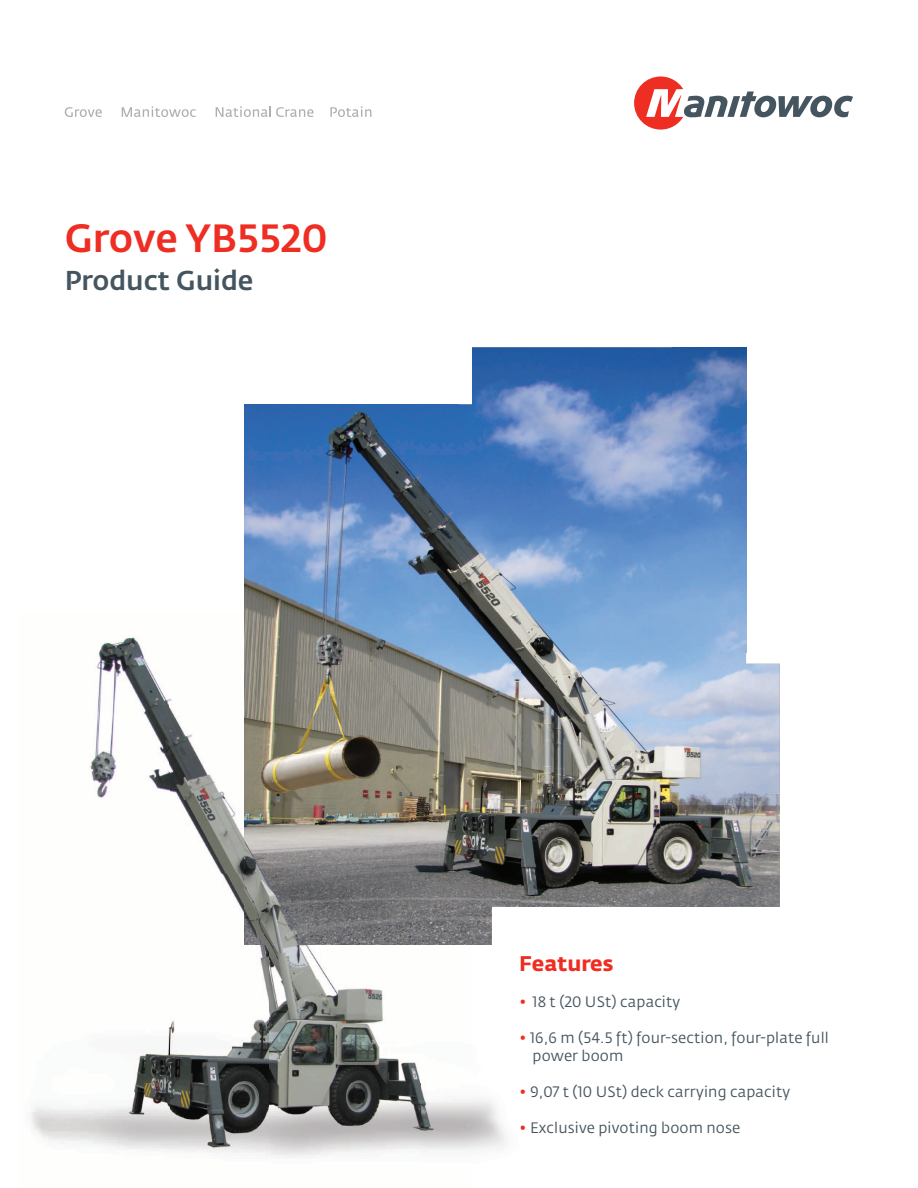
<style>
.page{position:relative;width:918px;height:1188px;background:#fff}
.page>*{position:absolute;margin:0;border:0;box-sizing:border-box;transform-origin:0 0}
.t1{font:500 39px "Fedra Sans Pro";color:#ee2e22}
.t2{font:500 27px "Fedra Sans Pro";color:#45555f}
.t3{font:700 21px "Fedra Sans Pro";color:#ee2e22}
.t4{font:15px/18px "Fedra Sans Pro";letter-spacing:.01em;color:#45555f}
.s1{color:#ee2e22}
</style>
<div class="page">
<svg style="left:65px;top:107px;width:37px;height:10px"></svg>
<svg style="left:122px;top:106px;width:74px;height:11px"></svg>
<svg style="left:216px;top:106px;width:97px;height:11px"></svg>
<svg style="left:330px;top:106px;width:41px;height:11px"></svg>
<svg style="left:634px;top:76px;width:219px;height:54px"></svg>
<img style="left:459px;top:347px;width:287px;height:305px">
<img style="left:244px;top:404px;width:215px;height:208px">
<img style="left:520px;top:652px;width:260px;height:255px">
<img style="left:31px;top:637px;width:139px;height:514px">
<img style="left:170px;top:698px;width:74px;height:176px">
<img style="left:170px;top:874px;width:100px;height:282px">
<img style="left:270px;top:945px;width:201px;height:218px">
<img style="left:244px;top:612px;width:276px;height:333px">
<h1 class="t1" style="left:65px;top:214px;width:264px">Grove YB5520</h1>
<h2 class="t2" style="left:65px;top:263px;width:190px">Product Guide</h2>
<h3 class="t3" style="left:519px;top:951px;width:96px">Features</h3>
<p class="t4" style="left:519px;top:993px;width:163px"><span class="s1">•</span> 18 t (20 USt) capacity</p>
<p class="t4" style="left:533px;top:1029px;width:298px;text-indent:-14px"><span class="s1">•</span> 16,6 m (54.5 ft) four-section, four-plate full power boom</p>
<p class="t4" style="left:519px;top:1083px;width:273px"><span class="s1">•</span> 9,07 t (10 USt) deck carrying capacity</p>
<p class="t4" style="left:519px;top:1119px;width:223px"><span class="s1">•</span> Exclusive pivoting boom nose</p>
</div>
